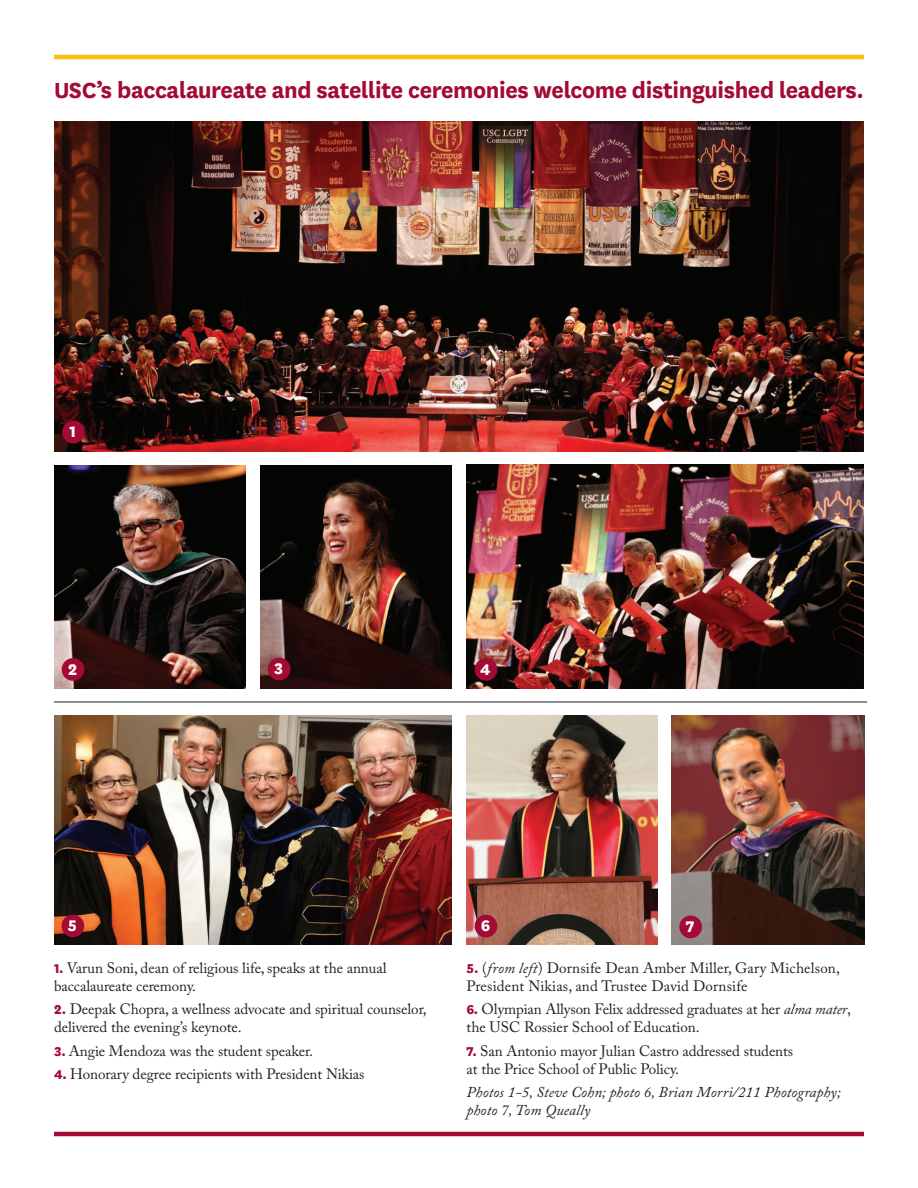
<style>
.page{position:relative;width:918px;height:1188px;background:#fff}
.page>*{position:absolute;margin:0;border:0;box-sizing:border-box;transform-origin:0 0}
.t1{font:700 25.5px "National";letter-spacing:-.015em;color:#a30a34}
.t2{font:800 18px "National";color:#fff}
.NEW_CAPTION_Cas_Reg{font:15px/18px "Adobe Caslon Pro";letter-spacing:-.005em;color:#231f20}
.Photo_Credit_Caslon{font:italic 15px/18px "Adobe Caslon Pro";letter-spacing:.01em;color:#231f20}
.s1{font-family:"National";font-weight:800;color:#a30a34}
.s2{font-style:italic}
</style>
<div class="page">
<img style="left:54px;top:122px;width:810px;height:330px">
<img style="left:260px;top:465px;width:191px;height:223px">
<img style="left:54px;top:465px;width:191px;height:223px">
<img style="left:54px;top:716px;width:397px;height:229px">
<div style="left:62px;top:421px;width:23px;height:22px;background:#a30a34;border-radius:50%"></div>
<div style="left:268px;top:658px;width:23px;height:22px;background:#a30a34;border-radius:50%"></div>
<div style="left:62px;top:915px;width:22px;height:22px;background:#a30a34;border-radius:50%"></div>
<div style="left:62px;top:658px;width:22px;height:23px;background:#a30a34;border-radius:50%"></div>
<img style="left:467px;top:716px;width:191px;height:229px">
<img style="left:671px;top:716px;width:194px;height:229px">
<div style="left:679px;top:916px;width:23px;height:22px;background:#a30a34;border-radius:50%"></div>
<div style="left:475px;top:915px;width:22px;height:22px;background:#a30a34;border-radius:50%"></div>
<img style="left:467px;top:464px;width:397px;height:224px">
<div style="left:475px;top:658px;width:22px;height:23px;background:#a30a34;border-radius:50%"></div>
<hr style="left:54px;top:1132px;width:810px;height:4px;background:#a30a34">
<hr style="left:54px;top:55px;width:810px;height:4px;background:#fdbe12">
<hr style="left:54px;top:702px;width:813px;height:1px;background:#231f20">
<p class="t1" style="left:54px;top:73px;width:811px">USC’s baccalaureate and satellite ceremonies welcome distinguished leaders.</p>
<p class="t2" style="left:70px;top:419px;width:8px">1</p>
<p class="t2" style="left:68px;top:656px;width:11px">2</p>
<p class="t2" style="left:274px;top:656px;width:10px">3</p>
<p class="t2" style="left:480px;top:656px;width:12px">4</p>
<p class="t2" style="left:68px;top:913px;width:11px">5</p>
<p class="NEW_CAPTION_Cas_Reg" style="left:54px;top:959px;width:334px"><span class="s1">1.</span> Varun Soni, dean of religious life, speaks at the annual baccalaureate ceremony.</p>
<p class="NEW_CAPTION_Cas_Reg" style="left:54px;top:1000px;width:374px"><span class="s1">2.</span> Deepak Chopra, a wellness advocate and spiritual counselor, delivered the evening’s keynote.</p>
<p class="NEW_CAPTION_Cas_Reg" style="left:54px;top:1041px;width:261px"><span class="s1">3.</span> Angie Mendoza was the student speaker.</p>
<p class="NEW_CAPTION_Cas_Reg" style="left:54px;top:1065px;width:312px"><span class="s1">4.</span> Honorary degree recipients with President Nikias</p>
<p class="t2" style="left:481px;top:913px;width:11px">6</p>
<p class="t2" style="left:686px;top:914px;width:10px">7</p>
<p class="NEW_CAPTION_Cas_Reg" style="left:467px;top:959px;width:375px"><span class="s1">5.</span> (<span class="s2">from left</span>) Dornsife Dean Amber Miller, Gary Michelson,<br>President Nikias, and Trustee David Dornsife</p>
<p class="NEW_CAPTION_Cas_Reg" style="left:467px;top:1000px;width:386px"><span class="s1">6.</span> Olympian Allyson Felix addressed graduates at her <span class="s2">alma mater</span>, the USC Rossier School of Education.</p>
<p class="NEW_CAPTION_Cas_Reg" style="left:467px;top:1041px;width:328px"><span class="s1">7.</span> San Antonio mayor Julian Castro addressed students at the Price School of Public Policy.</p>
<p class="Photo_Credit_Caslon" style="left:467px;top:1083px;width:376px">Photos 1-5, Steve Cohn; photo 6, Brian Morri/211 Photography; photo 7, Tom Queally</p>
</div>
